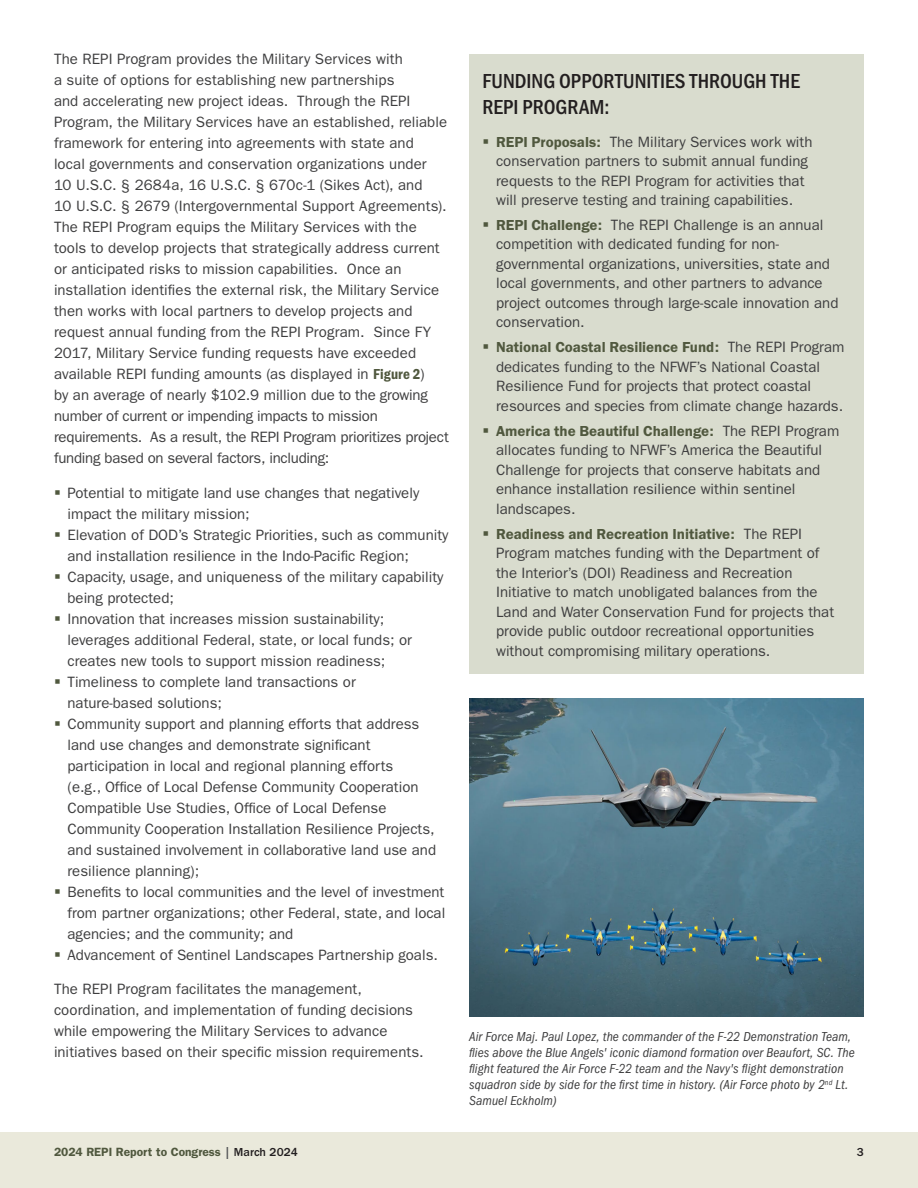
<style>
.page{position:relative;width:918px;height:1188px;background:#fff}
.page>*{position:absolute;margin:0;border:0;box-sizing:border-box;transform-origin:0 0}
.Callout_Heading_NEW{font:500 21px/25.2px "Franklin Gothic URW Cond";color:#231f20}
.BODY_TEXT_NEW{font:15px/21px "ITC Franklin Gothic Std";color:#3e3e3f}
.BODY_TEXT{font:15px/21px "ITC Franklin Gothic Std";letter-spacing:.005em;color:#3e3e3f}
.t1{font:italic condensed 13.5px/16.2px "ITC Franklin Gothic Std";letter-spacing:.01em;color:#3e3e3f}
.t2{font:600 12px "ITC Franklin Gothic Std";color:#50583e}
.t3{font:500 12px "ITC Franklin Gothic Std";color:#231f20}
.s1{font-family:"Franklin Gothic URW Con Dem";color:#50583e}
.s2{font-family:"Franklin Gothic URW Dem";color:#50583e}
.s3{font-weight:500;color:#57585a}
.s4{font-weight:500;color:#231f20}
</style>
<div class="page">
<div style="left:0;top:1132px;width:918px;height:56px;background:#eae9db"></div>
<div style="left:469px;top:54px;width:395px;height:620px;background:#d9dcce"></div>
<img style="left:469px;top:699px;width:395px;height:317px">
<p class="BODY_TEXT_NEW" style="left:54px;top:49px;width:396px">The REPI Program provides the Military Services with<br>a suite of options for establishing new partnerships<br>and accelerating new project ideas. Through the REPI Program, the Military Services have an established, reliable framework for entering into agreements with state and<br>local governments and conservation organizations under<br>10 U.S.C. § 2684a, 16 U.S.C. § 670c-1 (Sikes Act), and<br>10 U.S.C. § 2679 (Intergovernmental Support Agreements).<br>The REPI Program equips the Military Services with the tools to develop projects that strategically address current or anticipated risks to mission capabilities. Once an installation identifies the external risk, the Military Service then works with local partners to develop projects and request annual funding from the REPI Program. Since FY 2017, Military Service funding requests have exceeded available REPI funding amounts (as displayed in <span class="s1">Figure 2</span>)<br>by an average of nearly $102.9 million due to the growing number of current or impending impacts to mission requirements. As a result, the REPI Program prioritizes project funding based on several factors, including:</p>
<p class="BODY_TEXT_NEW" style="left:68px;top:482px;width:353px">Potential to mitigate land use changes that negatively impact the military mission;</p>
<p class="BODY_TEXT_NEW" style="left:68px;top:524px;width:382px">Elevation of DOD’s Strategic Priorities, such as community and installation resilience in the Indo-Pacific Region;</p>
<p class="BODY_TEXT_NEW" style="left:68px;top:566px;width:377px">Capacity, usage, and uniqueness of the military capability being protected;</p>
<p class="BODY_TEXT_NEW" style="left:68px;top:608px;width:346px">Innovation that increases mission sustainability; leverages additional Federal, state, or local funds; or creates new tools to support mission readiness;</p>
<p class="BODY_TEXT_NEW" style="left:68px;top:671px;width:290px">Timeliness to complete land transactions or nature-based solutions;</p>
<p class="BODY_TEXT_NEW" style="left:68px;top:713px;width:370px">Community support and planning efforts that address land use changes and demonstrate significant participation in local and regional planning efforts<br>(e.g., Office of Local Defense Community Cooperation Compatible Use Studies, Office of Local Defense Community Cooperation Installation Resilience Projects, and sustained involvement in collaborative land use and resilience planning);</p>
<p class="BODY_TEXT_NEW" style="left:68px;top:881px;width:379px;text-align:justify">Benefits to local communities and the level of investment from partner organizations; other Federal, state, and local agencies; and the community; and</p>
<p class="BODY_TEXT_NEW" style="left:68px;top:944px;width:372px">Advancement of Sentinel Landscapes Partnership goals.</p>
<p class="BODY_TEXT" style="left:54px;top:979px;width:371px">The REPI Program facilitates the management, coordination, and implementation of funding decisions while empowering the Military Services to advance initiatives based on their specific mission requirements.</p>
<p class="Callout_Heading_NEW" style="left:483px;top:67px;width:319px">FUNDING OPPORTUNITIES THROUGH THE<br>REPI PROGRAM:</p>
<p class="BODY_TEXT_NEW" style="left:496px;top:132px;width:318px;line-height:19.5px"><span class="s2">REPI Proposals:</span> The Military Services work with conservation partners to submit annual funding requests to the REPI Program for activities that will preserve testing and training capabilities.</p>
<p class="BODY_TEXT_NEW" style="left:496px;top:215px;width:344px;line-height:19.5px"><span class="s2">REPI Challenge:</span> The REPI Challenge is an annual competition with dedicated funding for non&shy;governmental organizations, universities, state and local governments, and other partners to advance project outcomes through large-scale innovation and conservation.</p>
<p class="BODY_TEXT_NEW" style="left:496px;top:338px;width:350px;line-height:19.5px"><span class="s2">National Coastal Resilience Fund:</span> The REPI Program dedicates funding to the NFWF’s National Coastal Resilience Fund for projects that protect coastal resources and species from climate change hazards.</p>
<p class="BODY_TEXT_NEW" style="left:496px;top:421px;width:345px;line-height:19.5px"><span class="s2">America the Beautiful Challenge:</span> The REPI Program allocates funding to NFWF’s America the Beautiful Challenge for projects that conserve habitats and enhance installation resilience within sentinel landscapes.</p>
<p class="BODY_TEXT_NEW" style="left:496px;top:524px;width:340px;line-height:19.5px"><span class="s2">Readiness and Recreation Initiative:</span> The REPI Program matches funding with the Department of the Interior’s (DOI) Readiness and Recreation Initiative to match unobligated balances from the Land and Water Conservation Fund for projects that provide public outdoor recreational opportunities without compromising military operations.</p>
<p class="t1" style="left:469px;top:1028px;width:387px">Air Force Maj. Paul Lopez, the commander of the F-22 Demonstration Team, flies above the Blue Angels' iconic diamond formation over Beaufort, SC. The flight featured the Air Force F-22 team and the Navy's flight demonstration squadron side by side for the first time in history. (Air Force photo by 2<sup>nd</sup> Lt.<br>Samuel Eckholm)</p>
<p class="t2" style="left:54px;top:1145px;width:245px">2024 REPI Report to Congress <span class="s3">|</span> <span class="s4">March 2024</span></p>
<p class="t3" style="left:857px;top:1145px;width:9px">3</p>
</div>
